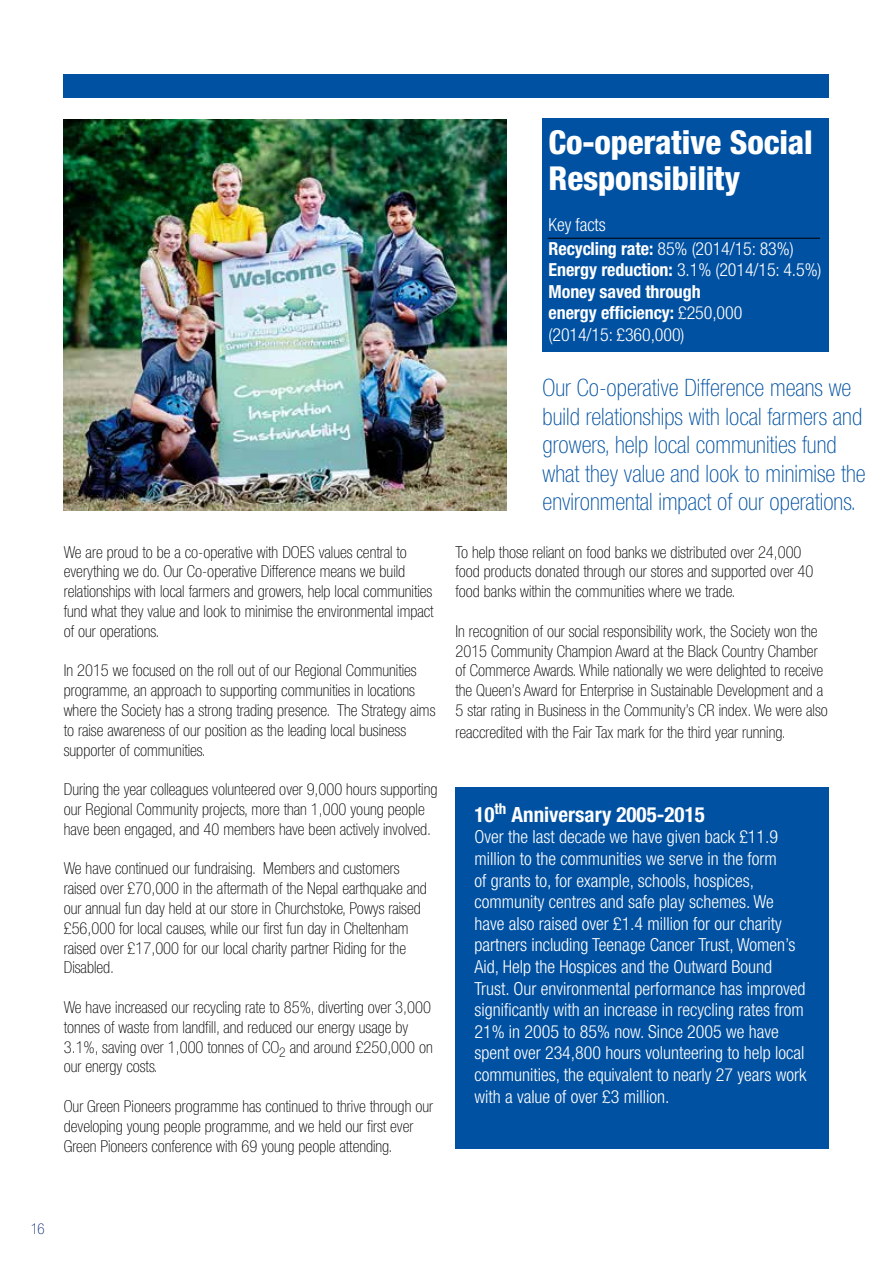
<style>
.page{position:relative;width:893px;height:1263px;background:#fff}
.page>*{position:absolute;margin:0;border:0;box-sizing:border-box;transform-origin:0 0}
.t1{font:800 condensed 33px/36px "Helvetica Neue";letter-spacing:-.005em;color:#fff}
.t2{font:100 condensed 24px/28.5px "Helvetica Neue";color:#0051a1}
.t3{font:700 condensed 21px "Helvetica Neue";color:#fff}
.t4{font:300 condensed 18px/21.6px "Helvetica Neue";color:#fff}
.t5{font:100 condensed 16.5px/19.8px "Helvetica Neue";color:#000}
.t6{font:100 condensed 15px "Helvetica Neue";color:#0b2b75}
.s1{font-weight:700}
</style>
<div class="page">
<div style="left:64px;top:74px;width:765px;height:24px;background:#0051a1"></div>
<div style="left:456px;top:787px;width:373px;height:362px;background:#0051a1"></div>
<img style="left:64px;top:119px;width:442px;height:391px">
<div style="left:543px;top:118px;width:286px;height:234px;background:#0051a1"></div>
<hr style="left:548px;top:238px;width:272px;height:1px;background:#000">
<p class="t5" style="left:64px;top:542px;width:371px">We are proud to be a co-operative with DOES values central to everything we do. Our Co-operative Difference means we build relationships with local farmers and growers, help local communities fund what they value and look to minimise the environmental impact of our operations.</p>
<p class="t5" style="left:64px;top:661px;width:373px">In 2015 we focused on the roll out of our Regional Communities programme, an approach to supporting communities in locations where the Society has a strong trading presence. The Strategy aims to raise awareness of our position as the leading local business supporter of communities.</p>
<p class="t5" style="left:64px;top:779px;width:375px">During the year colleagues volunteered over 9,000 hours supporting our Regional Community projects, more than 1,000 young people have been engaged, and 40 members have been actively involved.</p>
<p class="t5" style="left:64px;top:859px;width:365px">We have continued our fundraising. Members and customers raised over £70,000 in the aftermath of the Nepal earthquake and our annual fun day held at our store in Churchstoke, Powys raised £56,000 for local causes, while our first fun day in Cheltenham raised over £17,000 for our local charity partner Riding for the Disabled.</p>
<p class="t5" style="left:64px;top:997px;width:370px">We have increased our recycling rate to 85%, diverting over 3,000 tonnes of waste from landfill, and reduced our energy usage by 3.1%, saving over 1,000 tonnes of CO<sub>2</sub> and around £250,000 on our energy costs.</p>
<p class="t5" style="left:64px;top:1096px;width:371px">Our Green Pioneers programme has continued to thrive through our developing young people programme, and we held our first ever<br>Green Pioneers conference with 69 young people attending.</p>
<h1 class="t1" style="left:549px;top:123px;width:266px">Co-operative Social<br>Responsibility</h1>
<p class="t4" style="left:549px;top:214px;width:275px">Key facts<br><span class="s1">Recycling rate:</span> 85% (2014/15: 83%)<br><span class="s1">Energy reduction:</span> 3.1% (2014/15: 4.5%)<br><span class="s1">Money saved through<br>energy efficiency:</span> £250,000<br>(2014/15: £360,000)</p>
<h2 class="t2" style="left:543px;top:373px;width:324px">Our Co-operative Difference means we build relationships with local farmers and growers, help local communities fund what they value and look to minimise the environmental impact of our operations.</h2>
<p class="t5" style="left:455px;top:542px;width:359px">To help those reliant on food banks we distributed over 24,000 food products donated through our stores and supported over 40 food banks within the communities where we trade.</p>
<p class="t5" style="left:455px;top:621px;width:374px">In recognition of our social responsibility work, the Society won the 2015 Community Champion Award at the Black Country Chamber of Commerce Awards. While nationally we were delighted to receive the Queen’s Award for Enterprise in Sustainable Development and a 5 star rating in Business in the Community’s CR index. We were also</p>
<p class="t5" style="left:455px;top:722px;width:332px">reaccredited with the Fair Tax mark for the third year running.</p>
<p class="t3" style="left:474px;top:801px;width:232px">10<sup>th</sup> Anniversary 2005-2015</p>
<p class="t4" style="left:474px;top:826px;width:334px">Over the last decade we have given back £11.9 million to the communities we serve in the form<br>of grants to, for example, schools, hospices, community centres and safe play schemes. We have also raised over £1.4 million for our charity partners including Teenage Cancer Trust, Women’s Aid, Help the Hospices and the Outward Bound Trust. Our environmental performance has improved significantly with an increase in recycling rates from 21% in 2005 to 85% now. Since 2005 we have spent over 234,800 hours volunteering to help local communities, the equivalent to nearly 27 years work with a value of over £3 million.</p>
<p class="t6" style="left:31px;top:1220px;width:16px">16</p>
</div>
